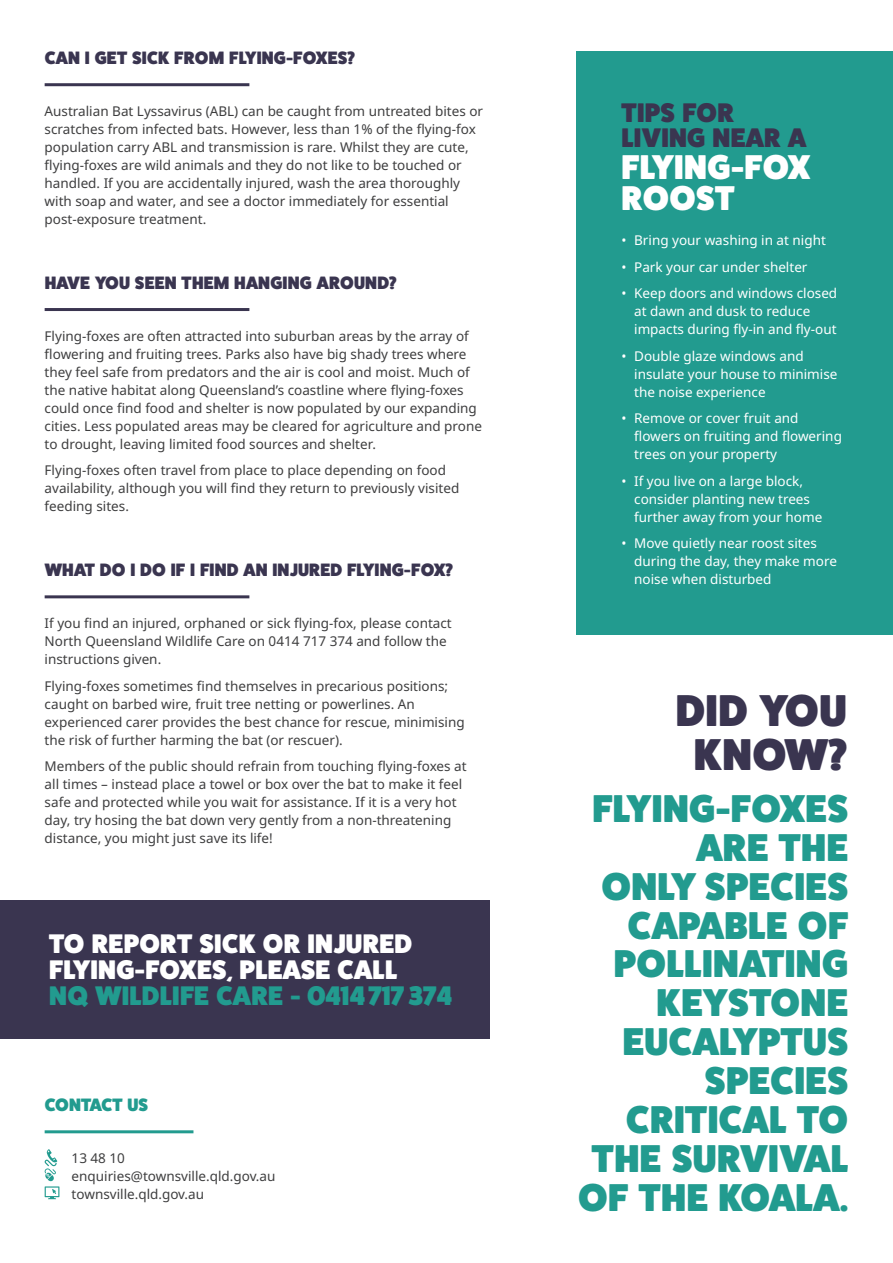
<style>
.page{position:relative;width:893px;height:1263px;background:#fff}
.page>*{position:absolute;margin:0;border:0;box-sizing:border-box;transform-origin:0 0}
.t1{font:800 44.7px/44.7px "Fat Frank";letter-spacing:.01em;color:#3a3550;text-align:center}
.t2{font:800 38.85px/38.8px "Fat Frank";letter-spacing:.01em;color:#229b8f;text-align:right}
.t3{font:800 34.5px/31.5px "Fat Frank";letter-spacing:.01em;color:#fff}
.t4{font:800 27px/25.8px "Fat Frank";letter-spacing:.01em;color:#fff}
.t5{font:800 27px "Fat Frank";letter-spacing:.01em;color:#229b8f}
.t6{font:800 27px/25.8px "Fat Frank";letter-spacing:.01em;color:#3a3550}
.t7{font:800 18px "Fat Frank";letter-spacing:.01em;color:#3a3550}
.t8{font:800 18px "Fat Frank";letter-spacing:.01em;color:#229b8f}
.t9{font:13.5px/18px "Noto Sans";color:#3e3e3f}
.t10{font:13.5px/18px "Noto Sans";color:#fff}
</style>
<div class="page">
<hr style="left:45px;top:83px;width:204px;height:3px;background:#3a3550">
<hr style="left:45px;top:308px;width:204px;height:3px;background:#3a3550">
<hr style="left:45px;top:595px;width:204px;height:3px;background:#3a3550">
<div style="left:0;top:901px;width:490px;height:138px;background:#3a3550"></div>
<hr style="left:45px;top:1130px;width:148px;height:3px;background:#229b8f">
<svg style="left:45px;top:1149px;width:14px;height:50px"></svg>
<div style="left:577px;top:51px;width:316px;height:583px;background:#229b8f"></div>
<h3 class="t7" style="left:45px;top:48px;width:312px">CAN I GET SICK FROM FLYING-FOXES?</h3>
<p class="t9" style="left:45px;top:103px;width:440px">Australian Bat Lyssavirus (ABL) can be caught from untreated bites or scratches from infected bats. However, less than 1% of the flying-fox population carry ABL and transmission is rare. Whilst they are cute, flying-foxes are wild animals and they do not like to be touched or handled. If you are accidentally injured, wash the area thoroughly with soap and water, and see a doctor immediately for essential post-exposure treatment.</p>
<h3 class="t7" style="left:45px;top:273px;width:354px">HAVE YOU SEEN THEM HANGING AROUND?</h3>
<p class="t9" style="left:45px;top:327px;width:439px">Flying-foxes are often attracted into suburban areas by the array of flowering and fruiting trees. Parks also have big shady trees where they feel safe from predators and the air is cool and moist. Much of the native habitat along Queensland’s coastline where flying-foxes could once find food and shelter is now populated by our expanding cities. Less populated areas may be cleared for agriculture and prone to drought, leaving limited food sources and shelter.</p>
<p class="t9" style="left:45px;top:462px;width:416px">Flying-foxes often travel from place to place depending on food availability, although you will find they return to previously visited feeding sites.</p>
<h3 class="t7" style="left:45px;top:560px;width:410px">WHAT DO I DO IF I FIND AN INJURED FLYING-FOX?</h3>
<p class="t9" style="left:45px;top:615px;width:409px">If you find an injured, orphaned or sick flying-fox, please contact<br>North Queensland Wildlife Care on 0414 717 374 and follow the instructions given.</p>
<p class="t9" style="left:45px;top:677px;width:422px">Flying-foxes sometimes find themselves in precarious positions; caught on barbed wire, fruit tree netting or powerlines. An experienced carer provides the best chance for rescue, minimising the risk of further harming the bat (or rescuer).</p>
<p class="t9" style="left:45px;top:758px;width:423px">Members of the public should refrain from touching flying-foxes at all times – instead place a towel or box over the bat to make it feel safe and protected while you wait for assistance. If it is a very hot day, try hosing the bat down very gently from a non-threatening distance, you might just save its life!</p>
<h3 class="t4" style="left:49px;top:931px;width:364px">TO REPORT SICK OR INJURED<br>FLYING-FOXES, PLEASE CALL</h3>
<h3 class="t5" style="left:49px;top:981px;width:404px">NQ WILDLIFE CARE - 0414 717 374</h3>
<h3 class="t8" style="left:45px;top:1095px;width:105px">CONTACT US</h3>
<p class="t9" style="left:72px;top:1149px;width:205px">13 48 10 enquiries@townsville.qld.gov.au townsville.qld.gov.au</p>
<h3 class="t6" style="left:622px;top:100px;width:186px">TIPS FOR<br>LIVING NEAR A</h3>
<h3 class="t3" style="left:622px;top:152px;width:190px">FLYING-FOX<br>ROOST</h3>
<p class="t10" style="left:621px;top:232px;width:206px">• Bring your washing in at night</p>
<p class="t10" style="left:621px;top:258px;width:188px">• Park your car under shelter</p>
<p class="t10" style="left:634px;top:285px;width:205px;text-indent:-13px">• Keep doors and windows closed at dawn and dusk to reduce impacts during fly-in and fly-out</p>
<p class="t10" style="left:634px;top:347px;width:205px;text-indent:-13px">• Double glaze windows and insulate your house to minimise the noise experience</p>
<p class="t10" style="left:634px;top:410px;width:209px;text-indent:-13px">• Remove or cover fruit and flowers on fruiting and flowering trees on your property</p>
<p class="t10" style="left:634px;top:472px;width:190px;text-indent:-13px">• If you live on a large block, consider planting new trees further away from your home</p>
<p class="t10" style="left:634px;top:535px;width:204px;text-indent:-13px">• Move quietly near roost sites during the day, they make more noise when disturbed</p>
<h1 class="t1" style="left:676px;top:688px;width:173px">DID YOU<br>KNOW?</h1>
<h2 class="t2" style="left:578px;top:789px;width:272px">FLYING-FOXES<br>ARE THE<br>ONLY SPECIES<br>CAPABLE OF<br>POLLINATING<br>KEYSTONE<br>EUCALYPTUS<br>SPECIES<br>CRITICAL TO<br>THE SURVIVAL<br>OF THE KOALA.</h2>
</div>
